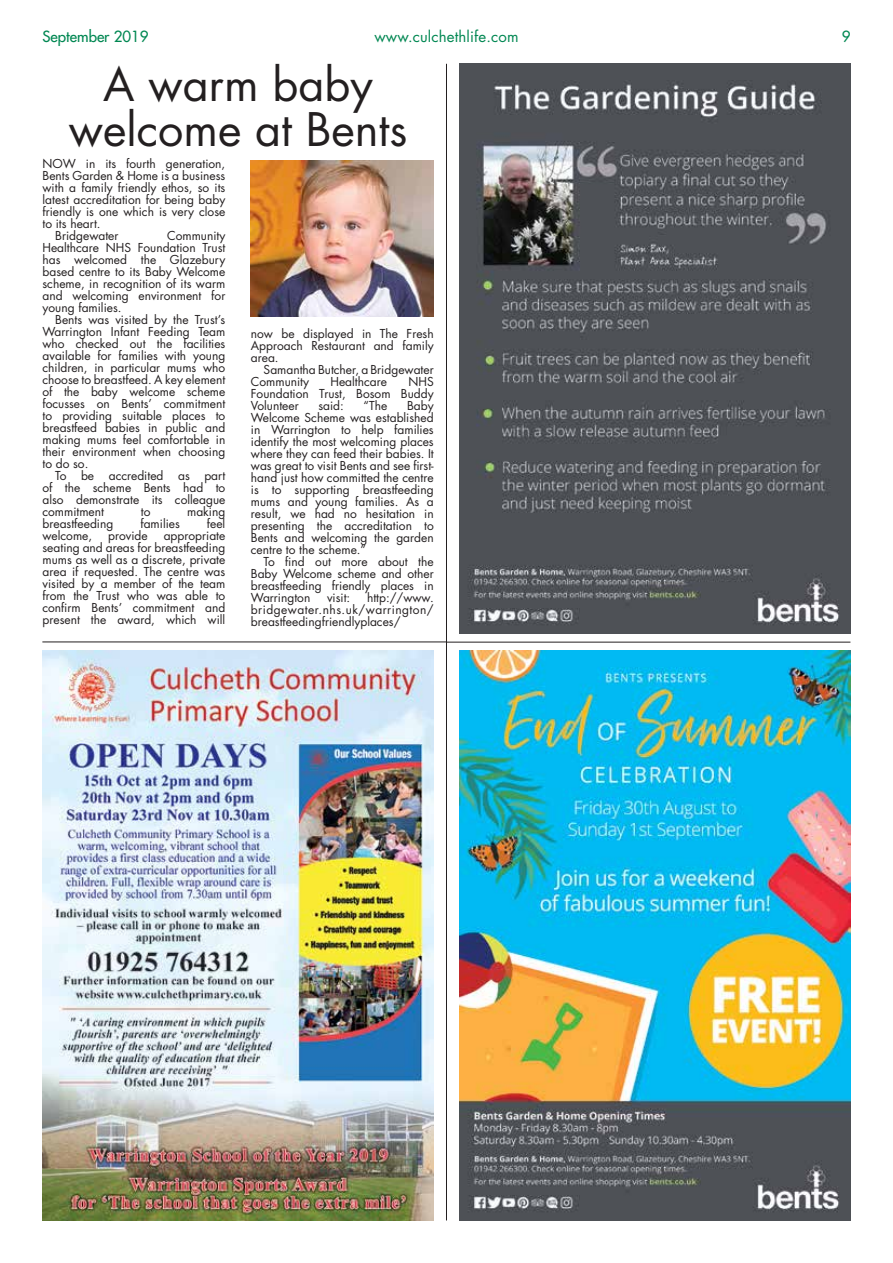
<style>
.page{position:relative;width:893px;height:1263px;background:#fff}
.page>*{position:absolute;margin:0;border:0;box-sizing:border-box;transform-origin:0 0}
.t1{font:45px/45px "Futura Std";color:#231f20;text-align:center}
.t2{font:15px "Futura Std";letter-spacing:.01em;color:#008752}
.t3{font:500 15px "Futura Std";color:#008752}
.t4{font:12px/12px "Futura Std";color:#231f20;text-align:justify}
</style>
<div class="page">
<hr style="left:446px;top:64px;width:1px;height:1156px;background:#231f20">
<hr style="left:446px;top:642px;width:404px;height:1px;background:#231f20">
<img style="left:459px;top:64px;width:392px;height:570px">
<img style="left:459px;top:651px;width:392px;height:569px">
<img style="left:42px;top:651px;width:392px;height:569px">
<hr style="left:42px;top:642px;width:404px;height:1px;background:#231f20">
<img style="left:251px;top:160px;width:183px;height:157px">
<p class="t3" style="left:43px;top:27px;width:108px">September 2019</p>
<p class="t2" style="left:374px;top:27px;width:146px">www.culchethlife.com</p>
<p class="t3" style="left:842px;top:27px;width:10px">9</p>
<p class="t1" style="left:69px;top:62px;width:340px">A warm baby welcome at Bents</p>
<p class="t4" style="left:43px;top:158px;width:184px">NOW in its fourth generation, Bents Garden &amp; Home is a business with a family friendly ethos, so its latest accreditation for being baby friendly is one which is very close to its heart.</p>
<p class="t4" style="left:55px;top:230px;width:65px">Bridgewater</p>
<p class="t4" style="left:43px;top:230px;width:184px;text-indent:125px">Community Healthcare NHS Foundation Trust has welcomed the Glazebury based centre to its Baby Welcome scheme, in recognition of its warm and welcoming environment for young families.</p>
<p class="t4" style="left:43px;top:314px;width:184px;text-indent:13px">Bents was visited by the Trust’s Warrington Infant Feeding Team who checked out the facilities available for families with young children, in particular mums who choose to breastfeed. A key element of the baby welcome scheme focusses on Bents’ commitment to providing suitable places to breastfeed babies in public and making mums feel comfortable in their environment when choosing to do so.</p>
<p class="t4" style="left:43px;top:470px;width:184px;text-indent:13px">To be accredited as part of the scheme Bents had to also demonstrate its colleague commitment</p>
<p class="t4" style="left:141px;top:506px;width:11px">to</p>
<p class="t4" style="left:187px;top:506px;width:40px">making</p>
<p class="t4" style="left:43px;top:518px;width:72px">breastfeeding</p>
<p class="t4" style="left:140px;top:518px;width:41px">families</p>
<p class="t4" style="left:207px;top:518px;width:20px">feel</p>
<p class="t4" style="left:43px;top:530px;width:51px">welcome,</p>
<p class="t4" style="left:108px;top:530px;width:41px">provide</p>
<p class="t4" style="left:43px;top:530px;width:184px;text-indent:121px">appropriate seating and areas for breastfeeding mums as well as a discrete, private area if requested. The centre was visited by a member of the team from the Trust who was able to confirm Bents’ commitment and present the award, which will</p>
<p class="t4" style="left:251px;top:328px;width:184px">now be displayed in The Fresh Approach Restaurant and family area.</p>
<p class="t4" style="left:251px;top:364px;width:184px;text-indent:13px">Samantha Butcher, a Bridgewater<br>Community</p>
<p class="t4" style="left:330px;top:376px;width:58px">Healthcare</p>
<p class="t4" style="left:251px;top:376px;width:184px;text-indent:158px">NHS Foundation Trust, Bosom Buddy Volunteer</p>
<p class="t4" style="left:251px;top:400px;width:184px;text-indent:156px">Baby Welcome Scheme was established in Warrington to help families identify the most welcoming places where they can feed their babies. It was great to visit Bents and see first&shy;hand just how committed the centre is to supporting breastfeeding mums and young families. As a result, we had no hesitation in presenting the accreditation to Bents and welcoming the garden centre to the scheme.”</p>
<p class="t4" style="left:251px;top:556px;width:184px;text-indent:13px">To find out more about the Baby Welcome scheme and other breastfeeding friendly places in Warrington</p>
<p class="t4" style="left:318px;top:400px;width:27px">said:</p>
<p class="t4" style="left:364px;top:400px;width:25px">“The</p>
<p class="t4" style="left:251px;top:592px;width:184px;text-indent:116px">http://www. bridgewater.nhs.uk/warrington/ breastfeedingfriendlyplaces/</p>
<p class="t4" style="left:327px;top:592px;width:25px">visit:</p>
</div>
